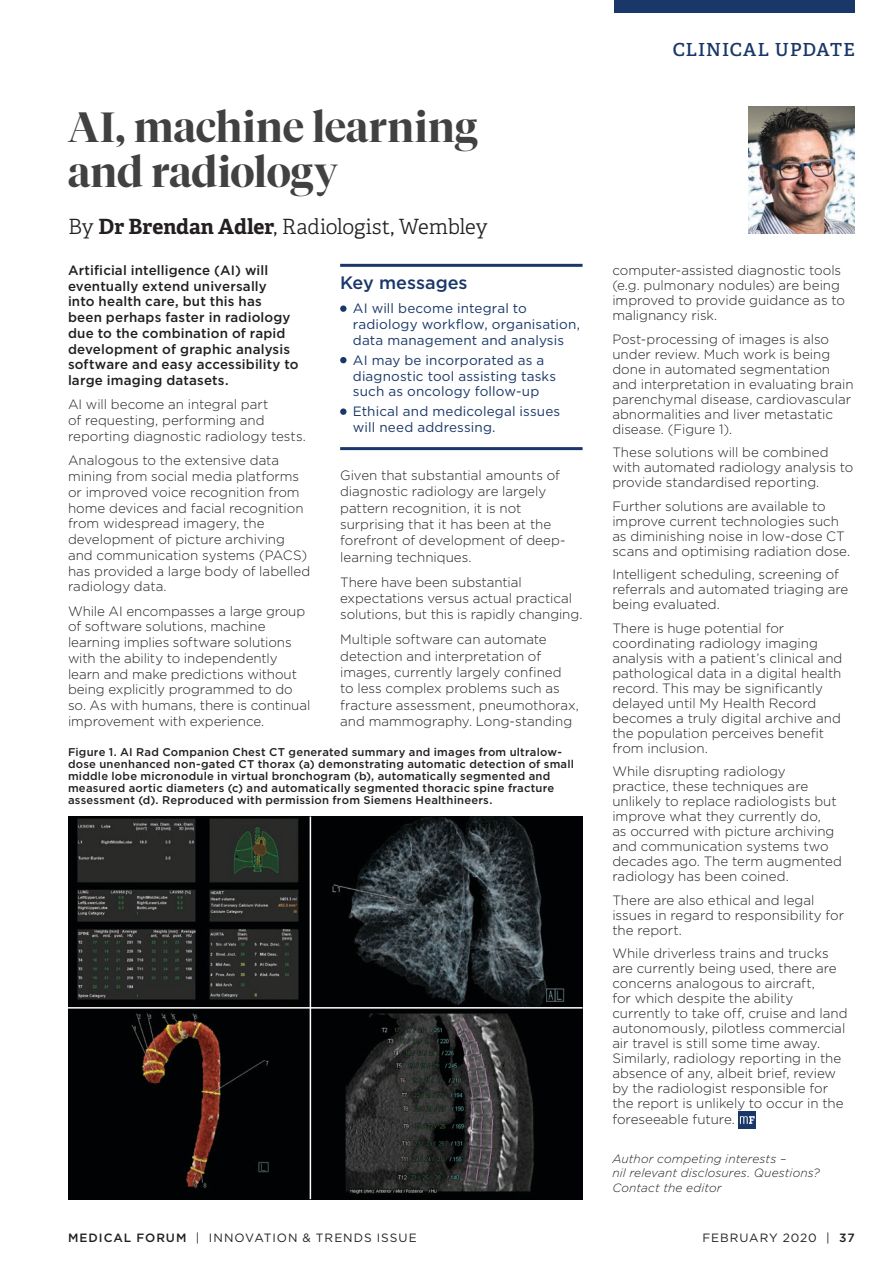
<style>
.page{position:relative;width:893px;height:1263px;background:#fff}
.page>*{position:absolute;margin:0;border:0;box-sizing:border-box;transform-origin:0 0}
.t1{font:600 42px/45px "Tiempos Fine";letter-spacing:.005em;color:#414142}
.t2{font:21px "Adelle PE Lt";letter-spacing:-.01em;color:#231f20}
.t3{font:18px "Adelle PE Sb";letter-spacing:.055em;color:#1a3769}
.t4{font:500 18px "Gotham";color:#1a3769}
.t5{font:300 13.5px/15px "Gotham";color:#231f20}
.t6{font:500 13.5px/15.8px "Gotham";letter-spacing:.01em;color:#231f20}
.t7{font:13.5px/15.8px "Gotham";letter-spacing:.01em;color:#1a3769}
.t8{font:italic 300 12px/13.5px "Gotham";letter-spacing:.01em;color:#231f20}
.t9{font:12px "Gotham";letter-spacing:.075em;color:#231f20}
.t10{font:500 11.25px/12px "Gotham";letter-spacing:.02em;color:#231f20}
.s1{font-family:"Adelle PE";font-weight:700}
.s2{font-weight:500}
</style>
<div class="page">
<img style="left:749px;top:106px;width:105px;height:128px">
<div style="left:739px;top:1111px;width:17px;height:17px;background:#1a3769"></div>
<svg style="left:740px;top:1116px;width:15px;height:8px"></svg>
<hr style="left:340px;top:264px;width:242px;height:3px;background:#1a3769">
<div style="left:340px;top:305px;width:7px;height:7px;background:#1a3769;border-radius:50%"></div>
<div style="left:340px;top:357px;width:7px;height:6px;background:#1a3769;border-radius:50%"></div>
<div style="left:340px;top:408px;width:7px;height:7px;background:#1a3769;border-radius:50%"></div>
<hr style="left:340px;top:447px;width:243px;height:3px;background:#1a3769">
<div style="left:68px;top:816px;width:242px;height:192px;background:#010203"></div>
<img style="left:77px;top:816px;width:233px;height:191px">
<div style="left:310px;top:816px;width:272px;height:192px;background:#010203"></div>
<img style="left:332px;top:816px;width:233px;height:191px">
<div style="left:310px;top:1008px;width:272px;height:191px;background:#010203"></div>
<img style="left:346px;top:1008px;width:209px;height:186px">
<div style="left:68px;top:1008px;width:242px;height:191px;background:#010203"></div>
<img style="left:91px;top:1008px;width:182px;height:180px">
<hr style="left:310px;top:816px;width:1px;height:383px;background:#fff">
<hr style="left:68px;top:1007px;width:515px;height:1px;background:#fff">
<div style="left:614px;top:0;width:241px;height:13px;background:#1a3769"></div>
<h1 class="t1" style="left:68px;top:105px;width:411px">AI, machine learning and radiology</h1>
<h2 class="t2" style="left:68px;top:212px;width:421px">By <span class="s1">Dr Brendan Adler</span>, Radiologist, Wembley</h2>
<p class="t6" style="left:68px;top:262px;width:232px">Artificial intelligence (AI) will eventually extend universally<br>into health care, but this has been perhaps faster in radiology due to the combination of rapid development of graphic analysis software and easy accessibility to large imaging datasets.</p>
<p class="t5" style="left:68px;top:397px;width:239px;line-height:15.8px">AI will become an integral part<br>of requesting, performing and reporting diagnostic radiology tests.</p>
<p class="t5" style="left:68px;top:452px;width:244px;line-height:15.8px">Analogous to the extensive data mining from social media platforms or improved voice recognition from home devices and facial recognition from widespread imagery, the development of picture archiving and communication systems (PACS) has provided a large body of labelled radiology data.</p>
<p class="t5" style="left:68px;top:603px;width:244px;line-height:15.8px">While AI encompasses a large group of software solutions, machine learning implies software solutions with the ability to independently learn and make predictions without being explicitly programmed to do so. As with humans, there is continual improvement with experience.</p>
<h3 class="t4" style="left:340px;top:272px;width:129px">Key messages</h3>
<p class="t7" style="left:353px;top:300px;width:229px">AI will become integral to radiology workflow, organisation, data management and analysis</p>
<p class="t7" style="left:353px;top:352px;width:205px">AI may be incorporated as a diagnostic tool assisting tasks such as oncology follow-up</p>
<p class="t7" style="left:353px;top:403px;width:209px">Ethical and medicolegal issues will need addressing.</p>
<p class="t5" style="left:340px;top:467px;width:227px;line-height:16.4px">Given that substantial amounts of diagnostic radiology are largely pattern recognition, it is not surprising that it has been at the forefront of development of deep&shy;learning techniques.</p>
<p class="t5" style="left:340px;top:573px;width:244px;line-height:16.4px">There have been substantial expectations versus actual practical solutions, but this is rapidly changing.</p>
<p class="t5" style="left:340px;top:631px;width:240px;line-height:16.4px">Multiple software can automate detection and interpretation of images, currently largely confined<br>to less complex problems such as fracture assessment, pneumothorax, and mammography. Long-standing</p>
<p class="t10" style="left:68px;top:745px;width:508px">Figure 1. AI Rad Companion Chest CT generated summary and images from ultralow&shy;dose unenhanced non-gated CT thorax (a) demonstrating automatic detection of small middle lobe micronodule in virtual bronchogram (b), automatically segmented and measured aortic diameters (c) and automatically segmented thoracic spine fracture assessment (d). Reproduced with permission from Siemens Healthineers.</p>
<h3 class="t3" style="left:673px;top:36px;width:184px">CLINICAL UPDATE</h3>
<p class="t5" style="left:612px;top:263px;width:234px">computer-assisted diagnostic tools (e.g. pulmonary nodules) are being improved to provide guidance as to malignancy risk.</p>
<p class="t5" style="left:612px;top:331px;width:243px">Post-processing of images is also under review. Much work is being done in automated segmentation and interpretation in evaluating brain parenchymal disease, cardiovascular abnormalities and liver metastatic disease. (Figure 1).</p>
<p class="t5" style="left:612px;top:445px;width:242px">These solutions will be combined with automated radiology analysis to provide standardised reporting.</p>
<p class="t5" style="left:612px;top:498px;width:239px">Further solutions are available to improve current technologies such as diminishing noise in low-dose CT scans and optimising radiation dose.</p>
<p class="t5" style="left:612px;top:567px;width:237px">Intelligent scheduling, screening of referrals and automated triaging are being evaluated.</p>
<p class="t5" style="left:612px;top:620px;width:232px">There is huge potential for coordinating radiology imaging analysis with a patient’s clinical and pathological data in a digital health record. This may be significantly delayed until My Health Record becomes a truly digital archive and the population perceives benefit from inclusion.</p>
<p class="t5" style="left:612px;top:764px;width:231px">While disrupting radiology practice, these techniques are unlikely to replace radiologists but improve what they currently do,<br>as occurred with picture archiving and communication systems two decades ago. The term augmented radiology has been coined.</p>
<p class="t5" style="left:612px;top:892px;width:233px">There are also ethical and legal issues in regard to responsibility for the report.</p>
<p class="t5" style="left:612px;top:946px;width:237px">While driverless trains and trucks are currently being used, there are concerns analogous to aircraft,<br>for which despite the ability currently to take off, cruise and land autonomously, pilotless commercial air travel is still some time away.<br>Similarly, radiology reporting in the absence of any, albeit brief, review by the radiologist responsible for the report is unlikely to occur in the foreseeable future.</p>
<p class="t8" style="left:612px;top:1152px;width:209px">Author competing interests –<br>nil relevant disclosures. Questions?</p>
<p class="t8" style="left:612px;top:1181px;width:111px">Contact the editor</p>
<p class="t9" style="left:68px;top:1231px;width:350px"><span class="s2">MEDICAL FORUM</span> | INNOVATION &amp; TRENDS ISSUE</p>
<p class="t9" style="left:702px;top:1231px;width:154px">FEBRUARY 2020 | <span class="s2">37</span></p>
</div>
